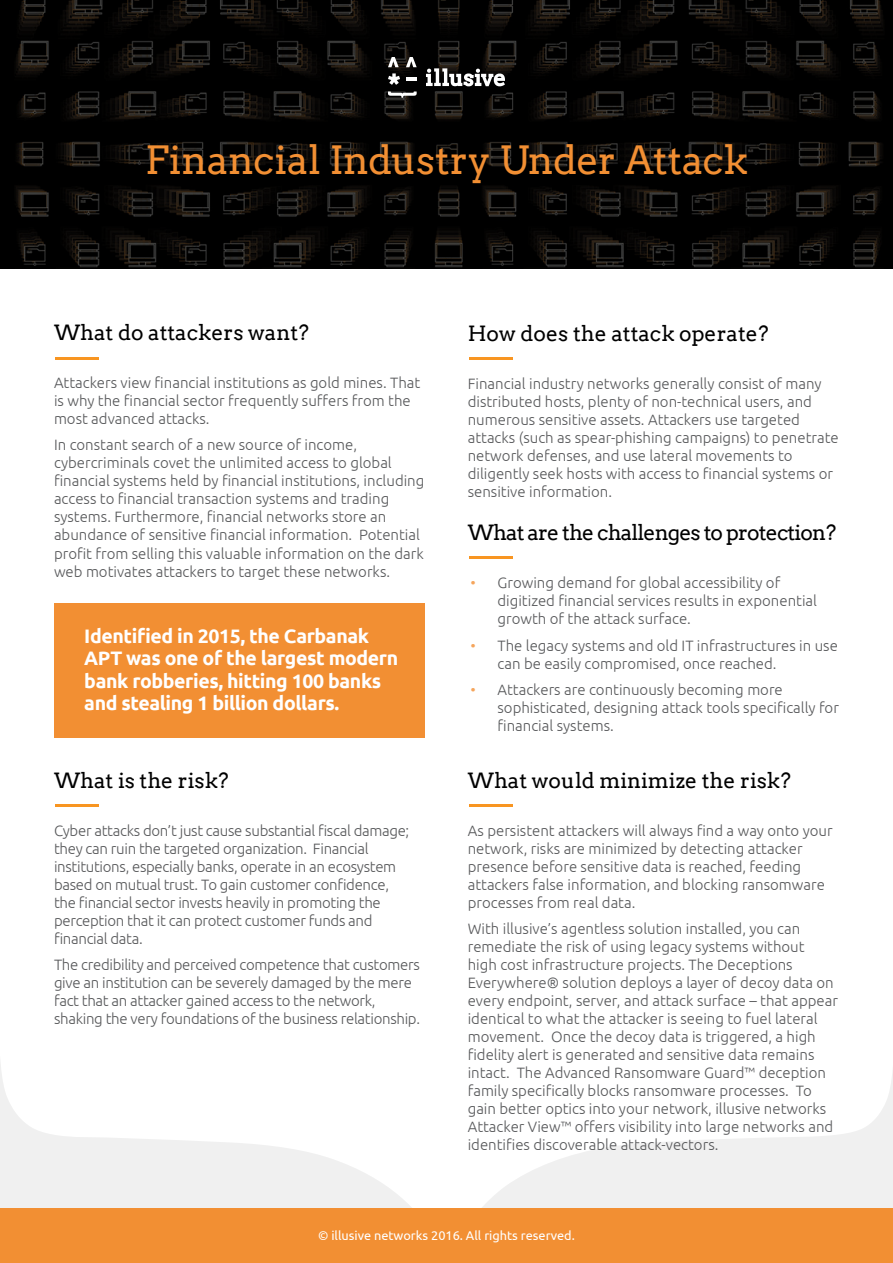
<style>
.page{position:relative;width:893px;height:1263px;background:#fff}
.page>*{position:absolute;margin:0;border:0;box-sizing:border-box;transform-origin:0 0}
.t1{font:39px "Arvo";letter-spacing:-.01em;color:#f28f33}
.t2{font:21px "Arvo";color:#000}
.t3{font:21px "Arvo";letter-spacing:-.04em;color:#000}
.t4{font:700 19.5px/22.5px "Ubuntu";letter-spacing:-.02em;color:#fff}
.t5{font:300 15px/18px "Ubuntu";color:#58595b}
.t6{font:300 15px/18px "Ubuntu";letter-spacing:-.02em;color:#58595b}
.t7{font:12.75px "Ubuntu";color:#fff}
.s1{color:#f5a55c}
</style>
<div class="page">
<svg style="left:0;top:1063px;width:893px;height:146px"></svg>
<svg style="left:0;top:0;width:893px;height:269px;background:#080705"></svg>
<hr style="left:55px;top:357px;width:44px;height:2px;background:#f89521">
<hr style="left:55px;top:805px;width:44px;height:2px;background:#f89521">
<div style="left:0;top:1209px;width:893px;height:54px;background:#f28f33"></div>
<hr style="left:469px;top:357px;width:43px;height:2px;background:#f89521">
<hr style="left:469px;top:804px;width:43px;height:2px;background:#f89521">
<hr style="left:469px;top:556px;width:43px;height:3px;background:#f89521">
<div style="left:55px;top:604px;width:370px;height:134px;background:#f28f33"></div>
<svg style="left:388px;top:73px;width:12px;height:12px"></svg>
<svg style="left:388px;top:57px;width:11px;height:10px"></svg>
<svg style="left:406px;top:57px;width:11px;height:10px"></svg>
<svg style="left:388px;top:91px;width:29px;height:7px"></svg>
<svg style="left:407px;top:78px;width:10px;height:3px"></svg>
<svg style="left:426px;top:68px;width:79px;height:18px"></svg>
<h1 class="t1" style="left:145px;top:136px;width:604px">Financial Industry Under Attack</h1>
<h2 class="t2" style="left:54px;top:320px;width:257px">What do attackers want?</h2>
<p class="t5" style="left:54px;top:373px;width:368px">Attackers view financial institutions as gold mines. That is why the financial sector frequently suffers from the most advanced attacks.</p>
<p class="t5" style="left:54px;top:436px;width:372px">In constant search of a new source of income, cybercriminals covet the unlimited access to global financial systems held by financial institutions, including access to financial transaction systems and trading systems. Furthermore, financial networks store an abundance of sensitive financial information. Potential profit from selling this valuable information on the dark web motivates attackers to target these networks.</p>
<h3 class="t4" style="left:84px;top:624px;width:315px">Identified in 2015, the Carbanak<br>APT was one of the largest modern bank robberies, hitting 100 banks and stealing 1 billion dollars.</h3>
<h2 class="t2" style="left:54px;top:768px;width:176px">What is the risk?</h2>
<p class="t6" style="left:54px;top:821px;width:357px">Cyber attacks don’t just cause substantial fiscal damage; they can ruin the targeted organization. Financial institutions, especially banks, operate in an ecosystem based on mutual trust. To gain customer confidence, the financial sector invests heavily in promoting the perception that it can protect customer funds and financial data.</p>
<p class="t6" style="left:54px;top:955px;width:368px">The credibility and perceived competence that customers give an institution can be severely damaged by the mere fact that an attacker gained access to the network, shaking the very foundations of the business relationship.</p>
<h2 class="t2" style="left:468px;top:321px;width:303px">How does the attack operate?</h2>
<p class="t5" style="left:468px;top:374px;width:372px">Financial industry networks generally consist of many distributed hosts, plenty of non-technical users, and numerous sensitive assets. Attackers use targeted attacks (such as spear-phishing campaigns) to penetrate network defenses, and use lateral movements to diligently seek hosts with access to financial systems or sensitive information.</p>
<h2 class="t3" style="left:468px;top:520px;width:370px">What are the challenges to protection?</h2>
<p class="t5" style="left:497px;top:573px;width:321px;text-indent:-27px"><span class="s1">•</span> Growing demand for global accessibility of digitized financial services results in exponential growth of the attack surface.</p>
<p class="t5" style="left:497px;top:636px;width:342px;text-indent:-27px"><span class="s1">•</span> The legacy systems and old IT infrastructures in use can be easily compromised, once reached.</p>
<p class="t5" style="left:497px;top:680px;width:343px;text-indent:-27px"><span class="s1">•</span> Attackers are continuously becoming more sophisticated, designing attack tools specifically for financial systems.</p>
<h2 class="t2" style="left:468px;top:768px;width:325px">What would minimize the risk?</h2>
<p class="t5" style="left:468px;top:821px;width:366px">As persistent attackers will always find a way onto your network, risks are minimized by detecting attacker presence before sensitive data is reached, feeding attackers false information, and blocking ransomware processes from real data.</p>
<p class="t5" style="left:468px;top:919px;width:372px">With illusive’s agentless solution installed, you can remediate the risk of using legacy systems without<br>high cost infrastructure projects. The Deceptions Everywhere® solution deploys a layer of decoy data on every endpoint, server, and attack surface – that appear identical to what the attacker is seeing to fuel lateral movement. Once the decoy data is triggered, a high fidelity alert is generated and sensitive data remains intact. The Advanced Ransomware Guard™ deception family specifically blocks ransomware processes. To gain better optics into your network, illusive networks Attacker View™ offers visibility into large networks and identifies discoverable attack-vectors.</p>
<p class="t7" style="left:318px;top:1228px;width:258px">© illusive networks 2016. All rights reserved.</p>
</div>
